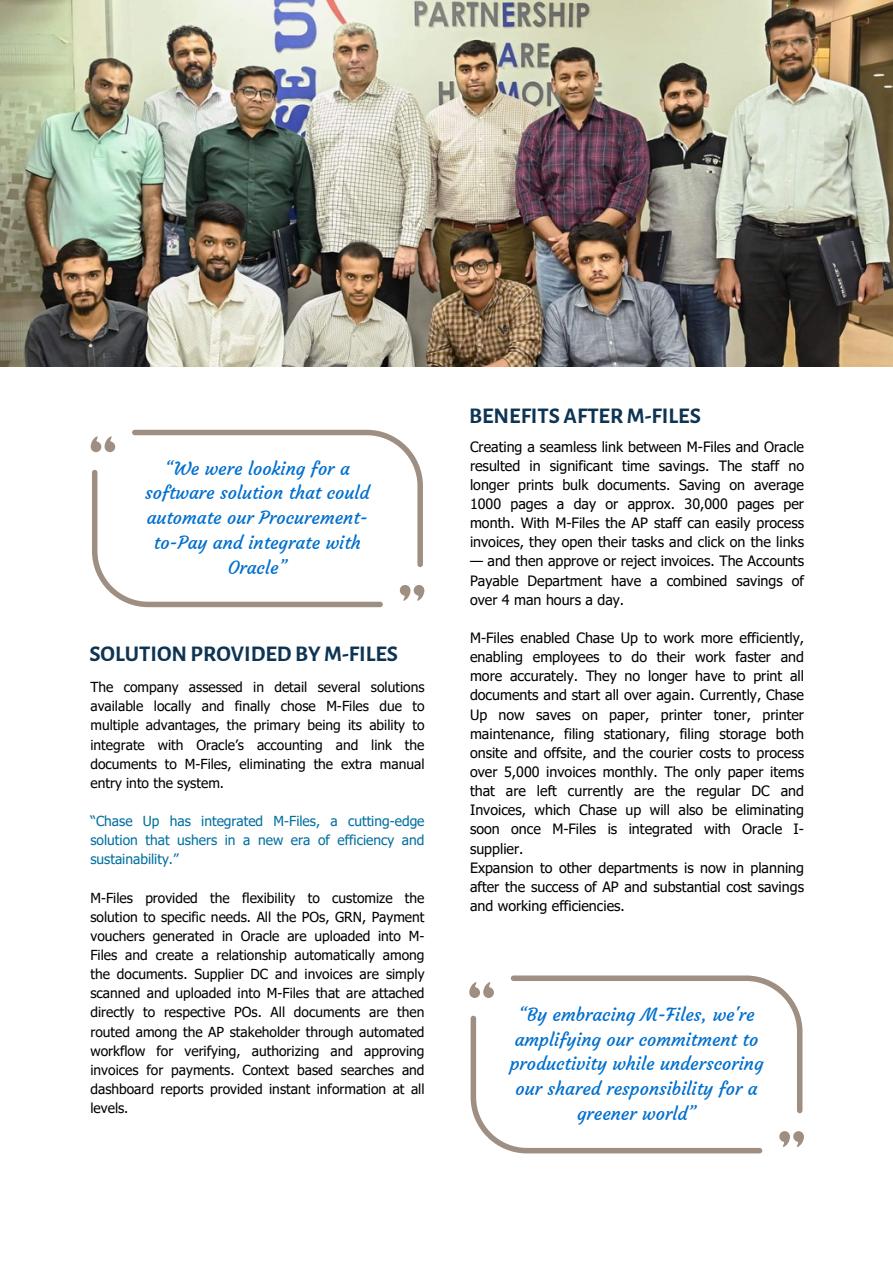
<style>
.page{position:relative;width:893px;height:1264px;background:#fff}
.page>*{position:absolute;margin:0;border:0;box-sizing:border-box;transform-origin:0 0}
.t1{font:700 22.5px "Alegreya Sans";color:#0d3453}
.t2{font:18px/24.8px "Courgette";color:#0070ce;text-align:center}
.t3{font:14.25px/19.2px "Tahoma";color:#000;text-align:justify}
.t4{font:13.8px/19.2px "Tahoma";color:#000;text-align:justify}
.t5{font:13.8px/19.2px "Tahoma";color:#006f9f;text-align:justify}
</style>
<div class="page">
<svg style="left:91px;top:430px;width:333px;height:177px"></svg>
<svg style="left:469px;top:975px;width:335px;height:178px"></svg>
<img style="left:0;top:0;width:892px;height:367px">
<p class="t2" style="left:145px;top:456px;width:226px">“We were looking for a software solution that could automate our Procurement&shy;to-Pay and integrate with<br>Oracle”</p>
<p class="t1" style="left:89px;top:643px;width:310px">SOLUTIONPROVIDEDBYM-FILES</p>
<h2 class="t4" style="left:90px;top:677px;width:335px">The company assessed in detail several solutions available locally and finally chose M-Files due to multiple advantages, the primary being its ability to integrate with Oracle’s accounting and link the documents to M-Files, eliminating the extra manual entry into the system.</h2>
<p class="t5" style="left:90px;top:811px;width:335px">“Chase Up has integrated M-Files, a cutting-edge solution that ushers in a new era of efficiency and sustainability.”</p>
<p class="t4" style="left:90px;top:887px;width:335px">M-Files provided the flexibility to customize the solution to specific needs. All the POs, GRN, Payment vouchers generated in Oracle are uploaded into M-Files and create a relationship automatically among the documents. Supplier DC and invoices are simply scanned and uploaded into M-Files that are attached directly to respective POs. All documents are then routed among the AP stakeholder through automated workflow for verifying, authorizing and approving invoices for payments. Context based searches and dashboard reports provided instant information at all levels.</p>
<p class="t1" style="left:469px;top:405px;width:233px">BENEFITS AFTERM-FILES</p>
<p class="t3" style="left:470px;top:436px;width:335px">Creating a seamless link between M-Files and Oracle resulted in significant time savings. The staff no longer prints bulk documents. Saving on average 1000 pages a day or approx. 30,000 pages per month. With M-Files the AP staff can easily process invoices, they open their tasks and click on the links</p>
<p class="t3" style="left:470px;top:551px;width:335px">— and then approve or reject invoices. The Accounts Payable Department have a combined savings of over 4 man hours a day.</p>
<p class="t3" style="left:470px;top:627px;width:335px">M-Files enabled Chase Up to work more efficiently, enabling employees to do their work faster and more accurately. They no longer have to print all documents and start all over again. Currently, Chase Up now saves on paper, printer toner, printer maintenance, filing stationary, filing storage both onsite and offsite, and the courier costs to process over 5,000 invoices monthly. The only paper items that are left currently are the regular DC and Invoices, which Chase up will also be eliminating soon once M-Files is integrated with Oracle I&shy;supplier.</p>
<h1 class="t3" style="left:470px;top:857px;width:335px">Expansion to other departments is now in planning after the success of AP and substantial cost savings and working efficiencies.</h1>
<p class="t2" style="left:509px;top:1002px;width:255px">“By embracing M-Files, we're amplifying our commitment to productivity while underscoring our shared responsibility for a greener world”</p>
</div>
